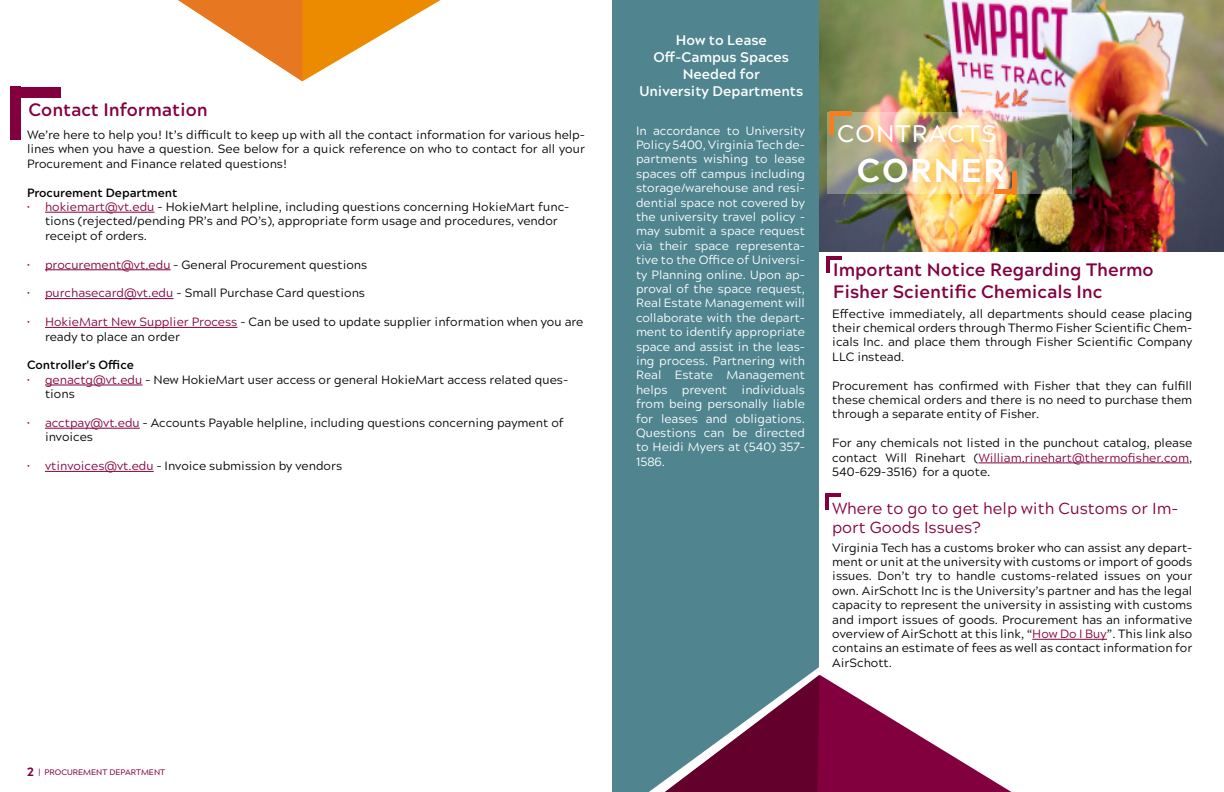
<style>
.page{position:relative;width:1224px;height:792px;background:#fff}
.page>*{position:absolute;margin:0;border:0;box-sizing:border-box;transform-origin:0 0}
.t1{font:800 33px "Acherus Grotesque";letter-spacing:.05em;color:#fff}
.t2{font:500 24px "Acherus Grotesque";letter-spacing:.05em;color:#fff}
.t3{font:700 18px/21.6px "Acherus Grotesque";color:#83003f}
.t4{font:16px/19.2px "Acherus Grotesque";color:#83003f}
.t5{font:700 14px/16.8px "Acherus Grotesque";color:#fff;text-align:center}
.t6{font:12px/14.4px "Acherus Grotesque";color:#000;text-align:justify}
.t7{font:12px/14.4px "Acherus Grotesque";color:#fff;text-align:justify}
.t8{font:700 12px "Acherus Grotesque";color:#000}
.t9{font:500 8px "Acherus Grotesque";color:#83003f}
.s1{color:#83003f}
.s2{font-weight:800;font-size:12px}
</style>
<div class="page">
<img style="left:819px;top:0;width:405px;height:252px">
<img style="left:827px;top:112px;width:245px;height:82px">
<hr style="left:829px;top:111px;width:4px;height:24px;background:#f57e20">
<div style="left:829px;top:111px;width:22px;height:5px;background:#f57e20"></div>
<hr style="left:1013px;top:171px;width:4px;height:24px;background:#f57e20">
<div style="left:995px;top:189px;width:22px;height:5px;background:#f57e20"></div>
<div style="left:612px;top:0;width:207px;height:792px;background:#508590"></div>
<svg style="left:820px;top:675px;width:191px;height:117px"></svg>
<svg style="left:665px;top:675px;width:155px;height:117px;background:#684b66"></svg>
<svg style="left:178px;top:0;width:263px;height:81px"></svg>
<hr style="left:826px;top:256px;width:4px;height:17px;background:#83003f">
<hr style="left:826px;top:256px;width:16px;height:4px;background:#83003f">
<div style="left:11px;top:87px;width:10px;height:53px;background:#83003f"></div>
<div style="left:11px;top:87px;width:50px;height:11px;background:#83003f"></div>
<hr style="left:45px;top:212px;width:110px;height:1px;background:#83003f">
<hr style="left:45px;top:269px;width:126px;height:1px;background:#83003f">
<hr style="left:45px;top:298px;width:128px;height:1px;background:#83003f">
<hr style="left:45px;top:327px;width:192px;height:1px;background:#83003f">
<hr style="left:45px;top:385px;width:97px;height:1px;background:#83003f">
<hr style="left:45px;top:428px;width:95px;height:1px;background:#83003f">
<hr style="left:45px;top:471px;width:109px;height:1px;background:#83003f">
<hr style="left:979px;top:463px;width:210px;height:1px;background:#83003f">
<hr style="left:826px;top:494px;width:3px;height:16px;background:#83003f">
<hr style="left:826px;top:494px;width:15px;height:3px;background:#83003f">
<hr style="left:1032px;top:639px;width:75px;height:1px;background:#83003f">
<h3 class="t3" style="left:28px;top:98px;width:181px">Contact Information</h3>
<p class="t6" style="left:27px;top:127px;width:560px">We’re here to help you! It’s difficult to keep up with all the contact information for various help&shy;lines when you have a question. See below for a quick reference on who to contact for all your Procurement and Finance related questions!</p>
<p class="t8" style="left:27px;top:182px;width:152px">Procurement Department</p>
<p class="t6" style="left:45px;top:199px;width:526px;text-align:left;text-indent:-18px"><span class="s1">• hokiemart@vt.edu</span> - HokieMart helpline, including questions concerning HokieMart func&shy;tions (rejected/pending PR’s and PO’s), appropriate form usage and procedures, vendor receipt of orders.</p>
<p class="t6" style="left:27px;top:257px;width:342px"><span class="s1">• procurement@vt.edu</span> – General Procurement questions</p>
<p class="t6" style="left:27px;top:285px;width:340px"><span class="s1">• purchasecard@vt.edu</span> - Small Purchase Card questions</p>
<p class="t6" style="left:45px;top:314px;width:540px;text-indent:-18px"><span class="s1">• HokieMart New Supplier Process</span> - Can be used to update supplier information when you are ready to place an order</p>
<p class="t8" style="left:27px;top:355px;width:108px">Controller's Office</p>
<p class="t6" style="left:45px;top:372px;width:525px;text-indent:-18px"><span class="s1">• genactg@vt.edu</span> – New HokieMart user access or general HokieMart access related ques&shy;tions</p>
<p class="t6" style="left:45px;top:415px;width:520px;text-indent:-18px"><span class="s1">• acctpay@vt.edu</span> – Accounts Payable helpline, including questions concerning payment of invoices</p>
<p class="t6" style="left:27px;top:458px;width:317px"><span class="s1">• vtinvoices@vt.edu</span> – Invoice submission by vendors</p>
<p class="t9" style="left:27px;top:765px;width:140px"><span class="s2">2</span> | PROCUREMENT DEPARTMENT</p>
<p class="t5" style="left:639px;top:31px;width:165px">How to Lease<br>Off-Campus Spaces<br>Needed for<br>University Departments</p>
<p class="t7" style="left:636px;top:123px;width:170px">In accordance to University Policy 5400, Virginia Tech de&shy;partments wishing to lease spaces off campus including storage/warehouse and resi&shy;dential space not covered by the university travel policy – may submit a space request via their space representa&shy;tive to the Office of Universi&shy;ty Planning online. Upon ap&shy;proval of the space request, Real Estate Management will collaborate with the depart&shy;ment to identify appropriate space and assist in the leas&shy;ing process. Partnering with Real Estate Management helps prevent individuals from being personally liable for leases and obligations.<br>Questions can be directed to Heidi Myers at (540) 357- 1586.</p>
<h2 class="t2" style="left:837px;top:114px;width:161px">CONTRACTS</h2>
<h1 class="t1" style="left:857px;top:142px;width:150px">CORNER</h1>
<h3 class="t3" style="left:833px;top:258px;width:322px">Important Notice Regarding Thermo<br>Fisher Scientific Chemicals Inc</h3>
<p class="t6" style="left:832px;top:306px;width:361px">Effective immediately, all departments should cease placing their chemical orders through Thermo Fisher Scientific Chem&shy;icals Inc. and place them through Fisher Scientific Company LLC instead.</p>
<p class="t6" style="left:832px;top:378px;width:362px">Procurement has confirmed with Fisher that they can fulfill these chemical orders and there is no need to purchase them through a separate entity of Fisher.</p>
<p class="t6" style="left:832px;top:435px;width:361px">For any chemicals not listed in the punchout catalog, please contact Will Rinehart (<span class="s1">William.rinehart@thermofisher.com</span>, 540-629-3516) for a quote.</p>
<h3 class="t4" style="left:832px;top:498px;width:348px">Where to go to get help with Customs or Im&shy;port Goods Issues?</h3>
<p class="t6" style="left:832px;top:540px;width:362px">Virginia Tech has a customs broker who can assist any depart&shy;ment or unit at the university with customs or import of goods issues. Don’t try to handle customs-related issues on your own. AirSchott Inc is the University’s partner and has the legal capacity to represent the university in assisting with customs and import issues of goods. Procurement has an informative overview of AirSchott at this link, “<span class="s1">How Do I Buy</span>”. This link also contains an estimate of fees as well as contact information for AirSchott.</p>
</div>
